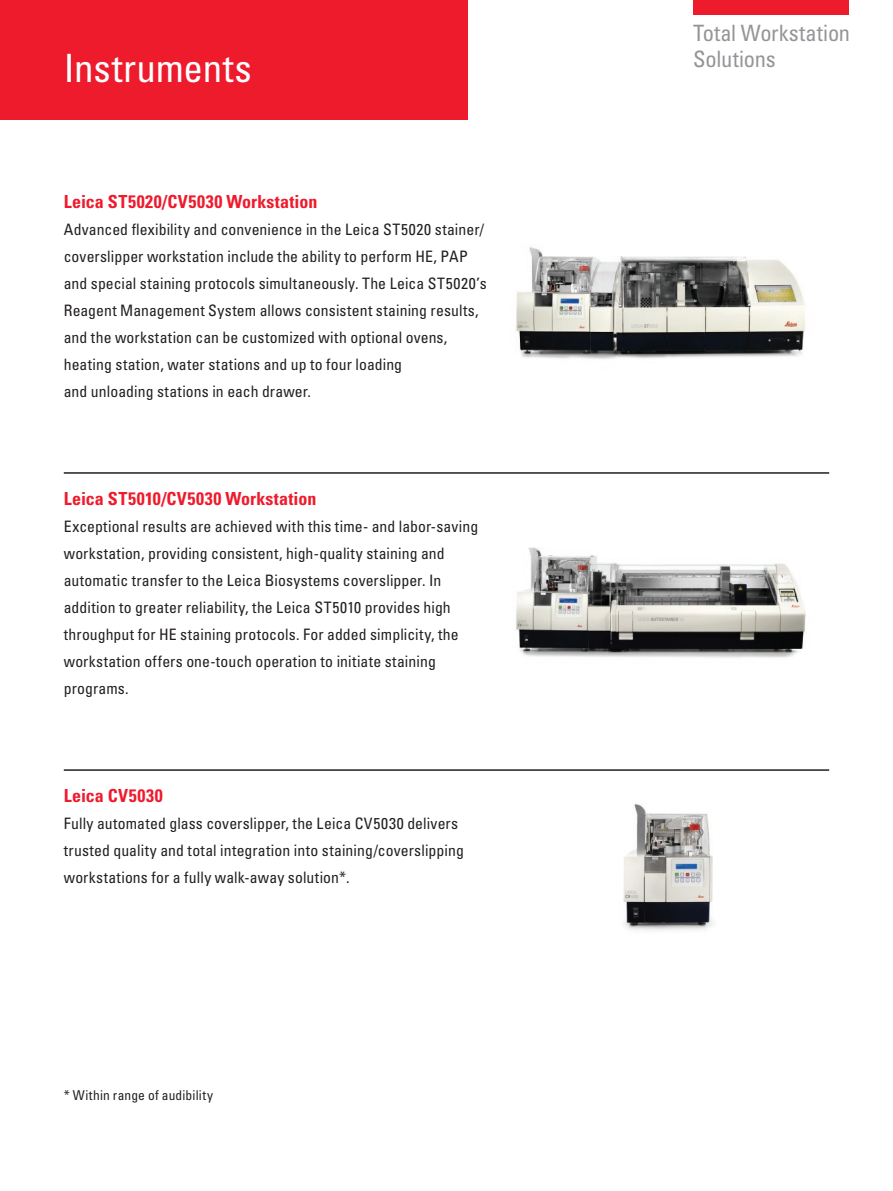
<style>
.page{position:relative;width:893px;height:1191px;background:#fff}
.page>*{position:absolute;margin:0;border:0;box-sizing:border-box;transform-origin:0 0}
.t1{font:condensed 39px "Univers";color:#fff}
.t2{font:condensed 22.5px/25.5px "Univers";letter-spacing:-.005em;color:#939598}
.t3{font:700 condensed 18px "Univers";letter-spacing:.015em;color:#ee1b2d}
.t4{font:condensed 15.75px/27px "Univers";letter-spacing:.005em;color:#231f20}
.t5{font:condensed 13.5px "Univers";letter-spacing:.015em;color:#231f20}
</style>
<div class="page">
<hr style="left:64px;top:472px;width:765px;height:2px;background:#231f20">
<hr style="left:64px;top:769px;width:765px;height:2px;background:#231f20">
<img style="left:516px;top:547px;width:290px;height:111px">
<img style="left:516px;top:247px;width:290px;height:112px">
<img style="left:623px;top:804px;width:90px;height:127px">
<div style="left:693px;top:0;width:155px;height:15px;background:#ee1b2d"></div>
<div style="left:0;top:0;width:468px;height:119px;background:#ee1b2d"></div>
<h1 class="t1" style="left:64px;top:44px;width:189px">Instruments</h1>
<p class="t3" style="left:64px;top:190px;width:255px">Leica ST5020/CV5030 Workstation</p>
<p class="t4" style="left:64px;top:215px;width:424px">Advanced flexibility and convenience in the Leica ST5020 stainer/ coverslipper workstation include the ability to perform HE, PAP and special staining protocols simultaneously. The Leica ST5020’s Reagent Management System allows consistent staining results, and the workstation can be customized with optional ovens, heating station, water stations and up to four loading<br>and unloading stations in each drawer.</p>
<p class="t3" style="left:64px;top:487px;width:254px">Leica ST5010/CV5030 Workstation</p>
<p class="t4" style="left:64px;top:512px;width:416px">Exceptional results are achieved with this time- and labor-saving workstation, providing consistent, high-quality staining and automatic transfer to the Leica Biosystems coverslipper. In addition to greater reliability, the Leica ST5010 provides high throughput for HE staining protocols. For added simplicity, the workstation offers one-touch operation to initiate staining programs.</p>
<p class="t3" style="left:64px;top:784px;width:101px">Leica CV5030</p>
<p class="t4" style="left:64px;top:809px;width:402px">Fully automated glass coverslipper, the Leica CV5030 delivers trusted quality and total integration into staining/coverslipping workstations for a fully walk-away solution*.</p>
<p class="t5" style="left:64px;top:1086px;width:151px">* Within range of audibility</p>
<h2 class="t2" style="left:693px;top:20px;width:159px">Total Workstation<br>Solutions</h2>
</div>
